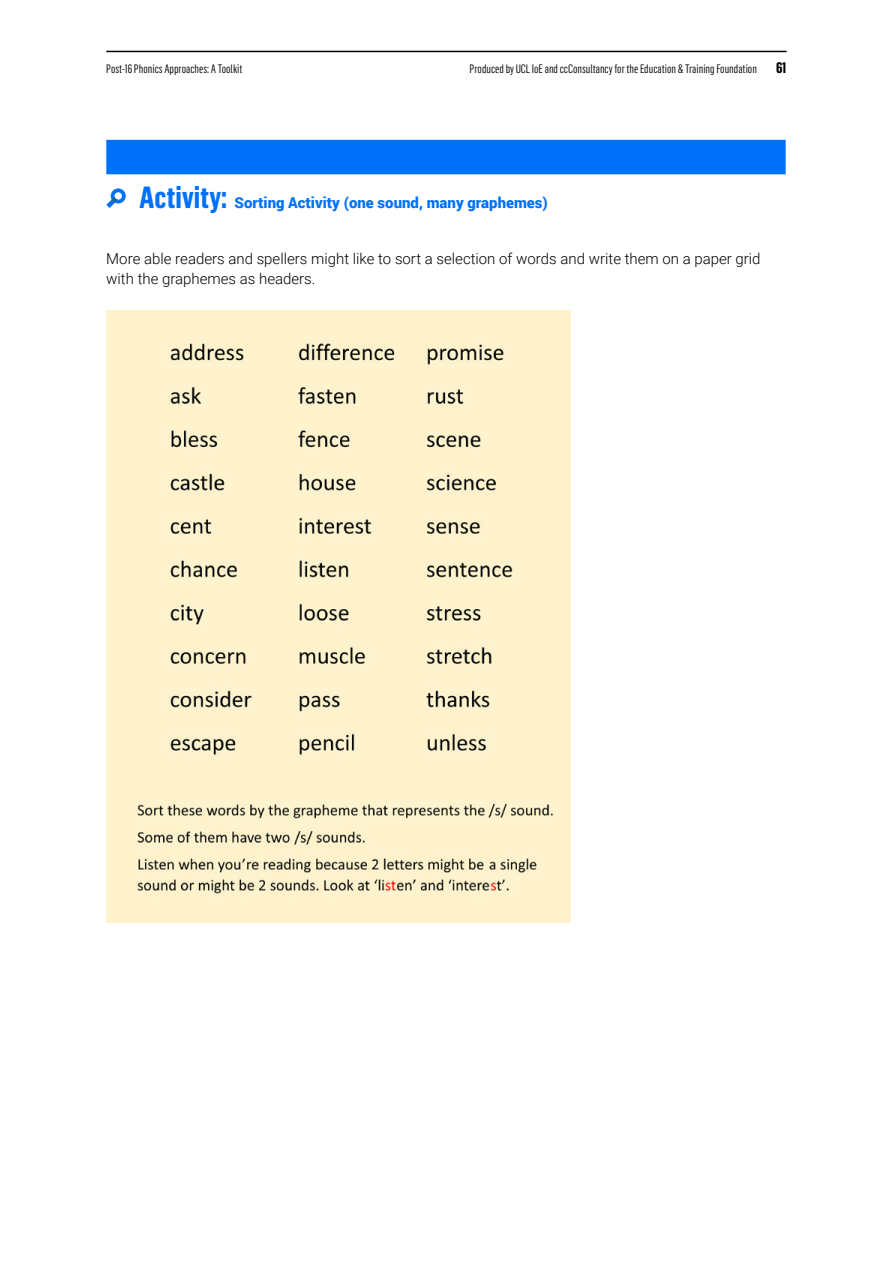
<style>
.page{position:relative;width:893px;height:1263px;background:#fff}
.page>*{position:absolute;margin:0;border:0;box-sizing:border-box;transform-origin:0 0}
.t1{font:300 15px/19.5px "Roboto";color:#000}
.t2{font:900 15px "Roboto";color:#0071f8}
.t3{font:700 15px "Flama Condensed";color:#000}
.t4{font:12px "Flama Condensed";color:#000}
.s1{font-family:"Flama Condensed";font-weight:700;font-size:30px}
</style>
<div class="page">
<div style="left:106px;top:140px;width:680px;height:34px;background:#0071f8"></div>
<svg style="left:106px;top:188px;width:20px;height:20px"></svg>
<img style="left:106px;top:311px;width:465px;height:611px">
<hr style="left:106px;top:51px;width:681px;height:1px;background:#000">
<p class="t4" style="left:106px;top:61px;width:138px">Post-16 Phonics Approaches: A Toolkit</p>
<p class="t4" style="left:470px;top:61px;width:289px">Produced by UCL IoE and ccConsultancy for the Education &amp; Training Foundation</p>
<p class="t3" style="left:776px;top:58px;width:12px">61</p>
<p class="t2" style="left:139px;top:192px;width:410px"><span class="s1">Activity:</span> Sorting Activity (one sound, many graphemes)</p>
<p class="t1" style="left:106px;top:248px;width:656px">More able readers and spellers might like to sort a selection of words and write them on a paper grid with the graphemes as headers.</p>
</div>
